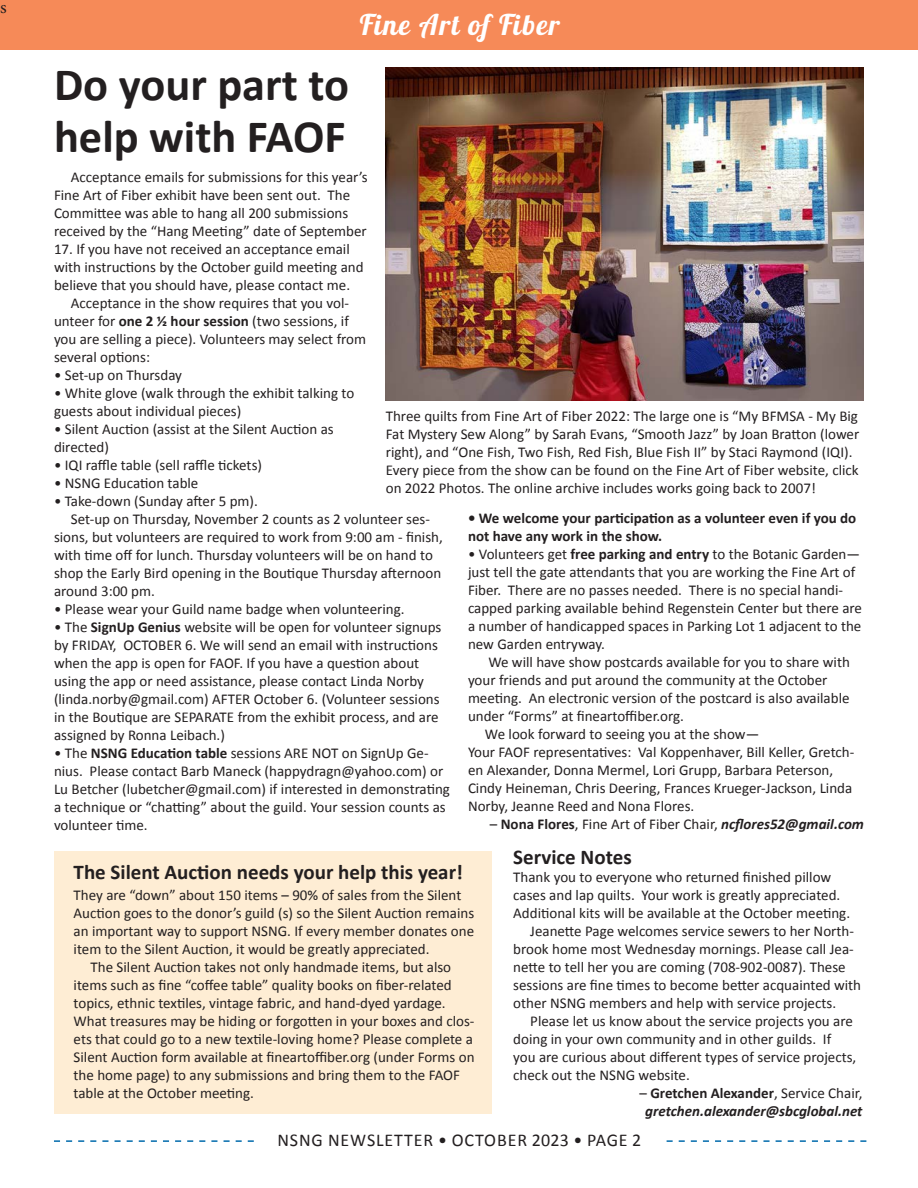
<style>
.page{position:relative;width:918px;height:1188px;background:#fff}
.page>*{position:absolute;margin:0;border:0;box-sizing:border-box;transform-origin:0 0}
.t1{font:700 46.5px/52.5px "Calibri";color:#231f20}
.t2{font:28.5px "Lobster 1.4";letter-spacing:.05em;color:#fff}
.t3{font:700 21px "Calibri";color:#231f20}
.t4{font:18px "Calibri";letter-spacing:.05em;color:#231f20}
.t5{font:18px "Minion Pro";color:#231f20}
.t6{font:15px/18px "Calibri";color:#231f20}
.t7{font:700 15px/18px "Calibri";color:#231f20}
.t8{font:italic 700 15px/18px "Calibri";color:#231f20;text-align:center}
.s1{font-weight:700}
.s2{font-weight:700;font-style:italic}
.s3{font-weight:400;font-style:normal}
.s4{font-style:normal}
</style>
<div class="page">
<div style="left:54px;top:851px;width:437px;height:263px;background:#feedd4"></div>
<div style="left:0;top:0;width:918px;height:50px;background:#f68a58"></div>
<svg style="left:54px;top:1140px;width:200px;height:2px"></svg>
<svg style="left:667px;top:1140px;width:199px;height:2px"></svg>
<img style="left:386px;top:68px;width:478px;height:332px">
<p class="t5" style="left:0;top:-5px;width:8px">s</p>
<h1 class="t1" style="left:54px;top:58px;width:297px">Do your part to help with FAOF</h1>
<h2 class="t2" style="left:360px;top:6px;width:201px">Fine Art of Fiber</h2>
<p class="t6" style="left:54px;top:168px;width:315px;text-indent:17px">Acceptance emails for submissions for this year’s Fine Art of Fiber exhibit have been sent out. The Committee was able to hang all 200 submissions received by the “Hang Meeting” date of September</p>
<p class="t6" style="left:54px;top:240px;width:297px">17. If you have not received an acceptance email</p>
<p class="t6" style="left:54px;top:258px;width:311px">with instructions by the October guild meeting and</p>
<p class="t6" style="left:54px;top:276px;width:298px">believe that you should have, please contact me.</p>
<p class="t6" style="left:71px;top:294px;width:280px">Acceptance in the show requires that you vol-</p>
<p class="t6" style="left:54px;top:312px;width:296px">unteer for <span class="s1">one 2 ½ hour session</span> (two sessions, if</p>
<p class="t6" style="left:54px;top:330px;width:314px">you are selling a piece). Volunteers may select from</p>
<p class="t6" style="left:54px;top:348px;width:98px">several options:</p>
<p class="t6" style="left:54px;top:366px;width:130px">• Set-up on Thursday</p>
<p class="t6" style="left:54px;top:384px;width:302px">• White glove (walk through the exhibit talking to guests about individual pieces)</p>
<p class="t6" style="left:54px;top:420px;width:281px">• Silent Auction (assist at the Silent Auction as directed)</p>
<p class="t6" style="left:54px;top:456px;width:210px">• IQI raffle table (sell raffle tickets)</p>
<p class="t6" style="left:54px;top:474px;width:146px">• NSNG Education table</p>
<p class="t6" style="left:54px;top:492px;width:205px">• Take-down (Sunday after 5 pm).</p>
<p class="t6" style="left:71px;top:510px;width:361px">Set-up on Thursday, November 2 counts as 2 volunteer ses-</p>
<p class="t6" style="left:54px;top:528px;width:390px">sions, but volunteers are required to work from 9:00 am - finish,</p>
<p class="t6" style="left:54px;top:546px;width:380px">with time off for lunch. Thursday volunteers will be on hand to</p>
<p class="t6" style="left:54px;top:564px;width:389px">shop the Early Bird opening in the Boutique Thursday afternoon</p>
<p class="t6" style="left:54px;top:582px;width:102px">around 3:00 pm.</p>
<p class="t6" style="left:54px;top:600px;width:352px">• Please wear your Guild name badge when volunteering.</p>
<p class="t6" style="left:54px;top:618px;width:389px">• The <span class="s1">SignUp Genius</span> website will be open for volunteer signups by FRIDAY, OCTOBER 6. We will send an email with instructions when the app is open for FAOF. If you have a question about using the app or need assistance, please contact Linda Norby (linda.norby@gmail.com) AFTER October 6. (Volunteer sessions in the Boutique are SEPARATE from the exhibit process, and are assigned by Ronna Leibach.)</p>
<p class="t6" style="left:54px;top:744px;width:397px">• The <span class="s1">NSNG Education table</span> sessions ARE NOT on SignUp Ge&shy;nius. Please contact Barb Maneck (happydragn@yahoo.com) or Lu Betcher (lubetcher@gmail.com) if interested in demonstrating a technique or “chatting” about the guild. Your session counts as volunteer time.</p>
<p class="t6" style="left:386px;top:407px;width:475px">Three quilts from Fine Art of Fiber 2022: The large one is “My BFMSA - My Big Fat Mystery Sew Along” by Sarah Evans, “Smooth Jazz” by Joan Bratton (lower right), and “One Fish, Two Fish, Red Fish, Blue Fish II” by Staci Raymond (IQI).<br>Every piece from the show can be found on the Fine Art of Fiber website, click on 2022 Photos. The online archive includes works going back to 2007!</p>
<p class="t7" style="left:468px;top:509px;width:390px">• We welcome your participation as a volunteer even if you do not have any work in the show.</p>
<p class="t6" style="left:468px;top:545px;width:396px">• Volunteers get <span class="s1">free parking and entry</span> to the Botanic Garden— just tell the gate attendants that you are working the Fine Art of Fiber. There are no passes needed. There is no special handi&shy;capped parking available behind Regenstein Center but there are a number of handicapped spaces in Parking Lot 1 adjacent to the new Garden entryway.</p>
<p class="t6" style="left:488px;top:653px;width:363px">We will have show postcards available for you to share with</p>
<p class="t6" style="left:468px;top:671px;width:361px">your friends and put around the community at the October</p>
<p class="t6" style="left:468px;top:689px;width:383px">meeting. An electronic version of the postcard is also available</p>
<p class="t6" style="left:468px;top:707px;width:218px">under “Forms” at fineartoffiber.org.</p>
<p class="t6" style="left:485px;top:725px;width:276px">We look forward to seeing you at the show—</p>
<p class="t6" style="left:468px;top:743px;width:388px">Your FAOF representatives: Val Koppenhaver, Bill Keller, Gretch-</p>
<p class="t6" style="left:468px;top:761px;width:367px">en Alexander, Donna Mermel, Lori Grupp, Barbara Peterson,</p>
<p class="t6" style="left:468px;top:779px;width:386px">Cindy Heineman, Chris Deering, Frances Krueger-Jackson, Linda</p>
<p class="t6" style="left:468px;top:797px;width:228px">Norby, Jeanne Reed and Nona Flores.</p>
<p class="t6" style="left:490px;top:815px;width:376px">– <span class="s1">Nona Flores</span>, Fine Art of Fiber Chair, <span class="s2">ncflores52@gmail.com</span></p>
<h3 class="t3" style="left:74px;top:859px;width:391px">The Silent Auction needs your help this year!</h3>
<p class="t6" style="left:74px;top:886px;width:389px">They are “down” about 150 items – 90% of sales from the Silent</p>
<p class="t6" style="left:74px;top:904px;width:402px">Auction goes to the donor’s guild (s) so the Silent Auction remains</p>
<p class="t6" style="left:74px;top:922px;width:402px">an important way to support NSNG. If every member donates one</p>
<p class="t6" style="left:74px;top:940px;width:357px">item to the Silent Auction, it would be greatly appreciated.</p>
<p class="t6" style="left:91px;top:958px;width:362px">The Silent Auction takes not only handmade items, but also</p>
<p class="t6" style="left:74px;top:976px;width:380px">items such as fine “coffee table” quality books on fiber-related</p>
<p class="t6" style="left:74px;top:994px;width:373px">topics, ethnic textiles, vintage fabric, and hand-dyed yardage.</p>
<p class="t6" style="left:74px;top:1012px;width:402px">What treasures may be hiding or forgotten in your boxes and clos-</p>
<p class="t6" style="left:74px;top:1030px;width:401px">ets that could go to a new textile-loving home? Please complete a</p>
<p class="t6" style="left:74px;top:1048px;width:402px">Silent Auction form available at fineartoffiber.org (under Forms on</p>
<p class="t6" style="left:74px;top:1066px;width:388px">the home page) to any submissions and bring them to the FAOF</p>
<p class="t6" style="left:74px;top:1084px;width:182px">table at the October meeting.</p>
<h3 class="t3" style="left:513px;top:844px;width:120px">Service Notes</h3>
<p class="t6" style="left:513px;top:868px;width:320px">Thank you to everyone who returned finished pillow</p>
<p class="t6" style="left:513px;top:886px;width:329px">cases and lap quilts. Your work is greatly appreciated.</p>
<p class="t6" style="left:513px;top:904px;width:338px">Additional kits will be available at the October meeting.</p>
<p class="t6" style="left:530px;top:922px;width:325px">Jeanette Page welcomes service sewers to her North-</p>
<p class="t6" style="left:513px;top:940px;width:342px">brook home most Wednesday mornings. Please call Jea-</p>
<p class="t6" style="left:513px;top:958px;width:334px">nette to tell her you are coming (708-902-0087). These</p>
<p class="t6" style="left:513px;top:976px;width:349px">sessions are fine times to become better acquainted with</p>
<p class="t6" style="left:513px;top:994px;width:324px">other NSNG members and help with service projects.</p>
<p class="t6" style="left:530px;top:1012px;width:324px">Please let us know about the service projects you are</p>
<p class="t6" style="left:513px;top:1030px;width:320px">doing in your own community and in other guilds. If</p>
<p class="t6" style="left:513px;top:1048px;width:345px">you are curious about different types of service projects,</p>
<p class="t6" style="left:513px;top:1066px;width:178px">check out the NSNG website.</p>
<p class="t8" style="left:640px;top:1084px;width:224px"><span class="s3">–</span> <span class="s4">Gretchen Alexander</span><span class="s3">, Service Chair, </span>gretchen.alexander@sbcglobal.net</p>
<p class="t4" style="left:277px;top:1129px;width:365px">NSNG NEWSLETTER • OCTOBER 2023 • PAGE 2</p>
</div>
